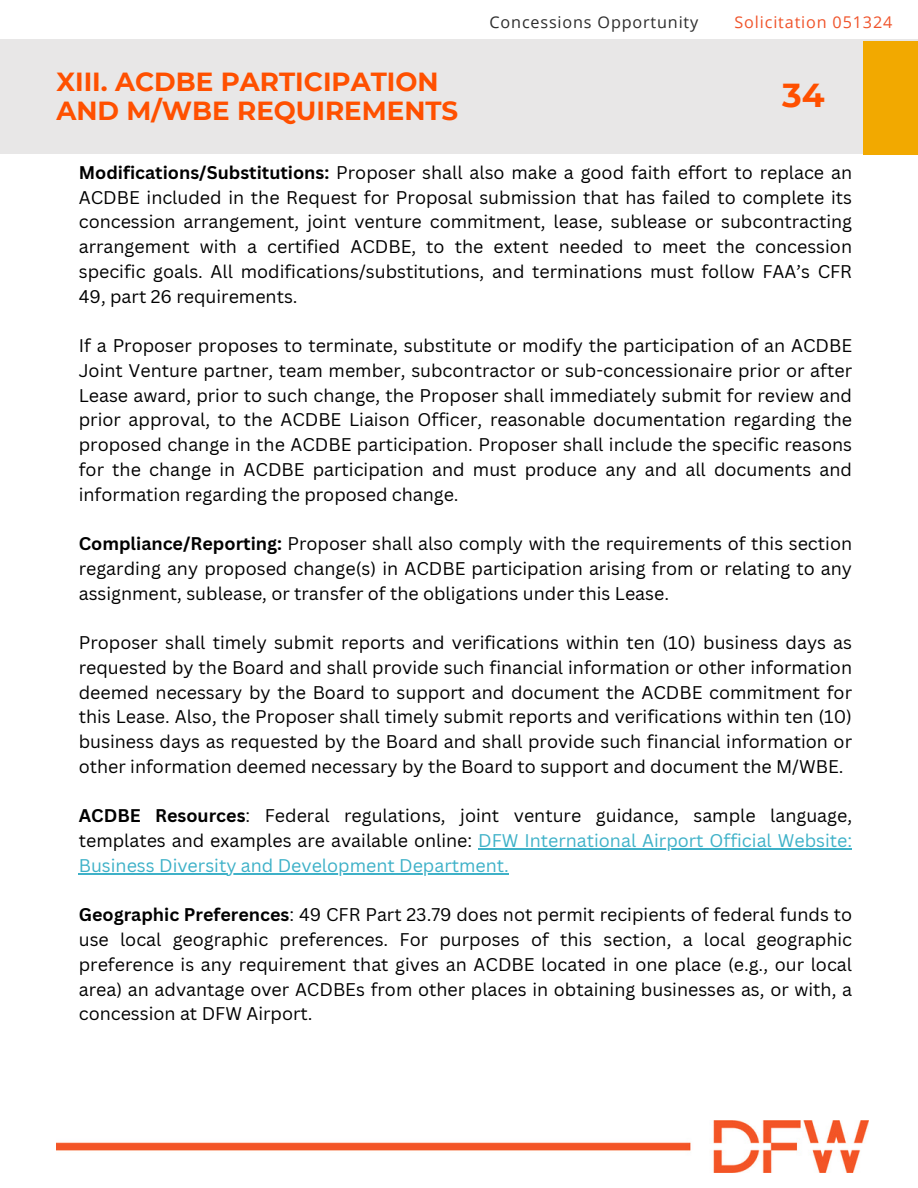
<style>
.page{position:relative;width:918px;height:1188px;background:#fff}
.page>*{position:absolute;margin:0;border:0;box-sizing:border-box;transform-origin:0 0}
.t1{font:700 33.15px "Montserrat";color:#ff5000}
.t2{font:700 26.1px/28.5px "Montserrat";color:#ff5000}
.t3{font:17.85px/24.8px "Canva Sans";color:#000;text-align:justify}
.t4{font:16.2px "Open Sans";letter-spacing:.05em;color:#2d2d2d}
.t5{font:16.2px "Open Sans";letter-spacing:.05em;color:#f0542b}
.s1{font-weight:700}
.s2{color:#3eb1c8}
</style>
<div class="page">
<img style="left:57px;top:1121px;width:812px;height:51px">
<div style="left:0;top:39px;width:918px;height:115px;background:#e8e7e7"></div>
<div style="left:863px;top:41px;width:55px;height:114px;background:#f2a900"></div>
<hr style="left:478px;top:848px;width:374px;height:1px;background:#3eb1c8">
<hr style="left:79px;top:873px;width:430px;height:1px;background:#3eb1c8">
<p class="t2" style="left:57px;top:68px;width:403px">XIII. ACDBE PARTICIPATION<br>AND M/WBE REQUIREMENTS</p>
<p class="t4" style="left:490px;top:11px;width:210px">Concessions Opportunity</p>
<p class="t5" style="left:735px;top:11px;width:159px">Solicitation 051324</p>
<h1 class="t1" style="left:782px;top:75px;width:44px">34</h1>
<p class="t3" style="left:79px;top:160px;width:775px"><span class="s1">Modifications/Substitutions:</span> Proposer shall also make a good faith effort to replace an ACDBE included in the Request for Proposal submission that has failed to complete its concession arrangement, joint venture commitment, lease, sublease or subcontracting arrangement with a certified ACDBE, to the extent needed to meet the concession specific goals. All modifications/substitutions, and terminations must follow FAA’s CFR 49, part 26 requirements.</p>
<p class="t3" style="left:79px;top:333px;width:775px">If a Proposer proposes to terminate, substitute or modify the participation of an ACDBE Joint Venture partner, team member, subcontractor or sub-concessionaire prior or after Lease award, prior to such change, the Proposer shall immediately submit for review and prior approval, to the ACDBE Liaison Officer, reasonable documentation regarding the proposed change in the ACDBE participation. Proposer shall include the specific reasons for the change in ACDBE participation and must produce any and all documents and information regarding the proposed change.</p>
<p class="t3" style="left:79px;top:531px;width:775px"><span class="s1">Compliance/Reporting:</span> Proposer shall also comply with the requirements of this section regarding any proposed change(s) in ACDBE participation arising from or relating to any assignment, sublease, or transfer of the obligations under this Lease.</p>
<p class="t3" style="left:79px;top:630px;width:775px">Proposer shall timely submit reports and verifications within ten (10) business days as requested by the Board and shall provide such financial information or other information deemed necessary by the Board to support and document the ACDBE commitment for this Lease. Also, the Proposer shall timely submit reports and verifications within ten (10) business days as requested by the Board and shall provide such financial information or other information deemed necessary by the Board to support and document the M/WBE.</p>
<p class="t3" style="left:79px;top:803px;width:775px"><span class="s1">ACDBE Resources</span>: Federal regulations, joint venture guidance, sample language, templates and examples are available online: <span class="s2">DFW International Airport Official Website:<br>Business Diversity and Development Department.</span></p>
<p class="t3" style="left:79px;top:902px;width:775px"><span class="s1">Geographic Preferences</span>: 49 CFR Part 23.79 does not permit recipients of federal funds to use local geographic preferences. For purposes of this section, a local geographic preference is any requirement that gives an ACDBE located in one place (e.g., our local area) an advantage over ACDBEs from other places in obtaining businesses as, or with, a concession at DFW Airport.</p>
</div>
